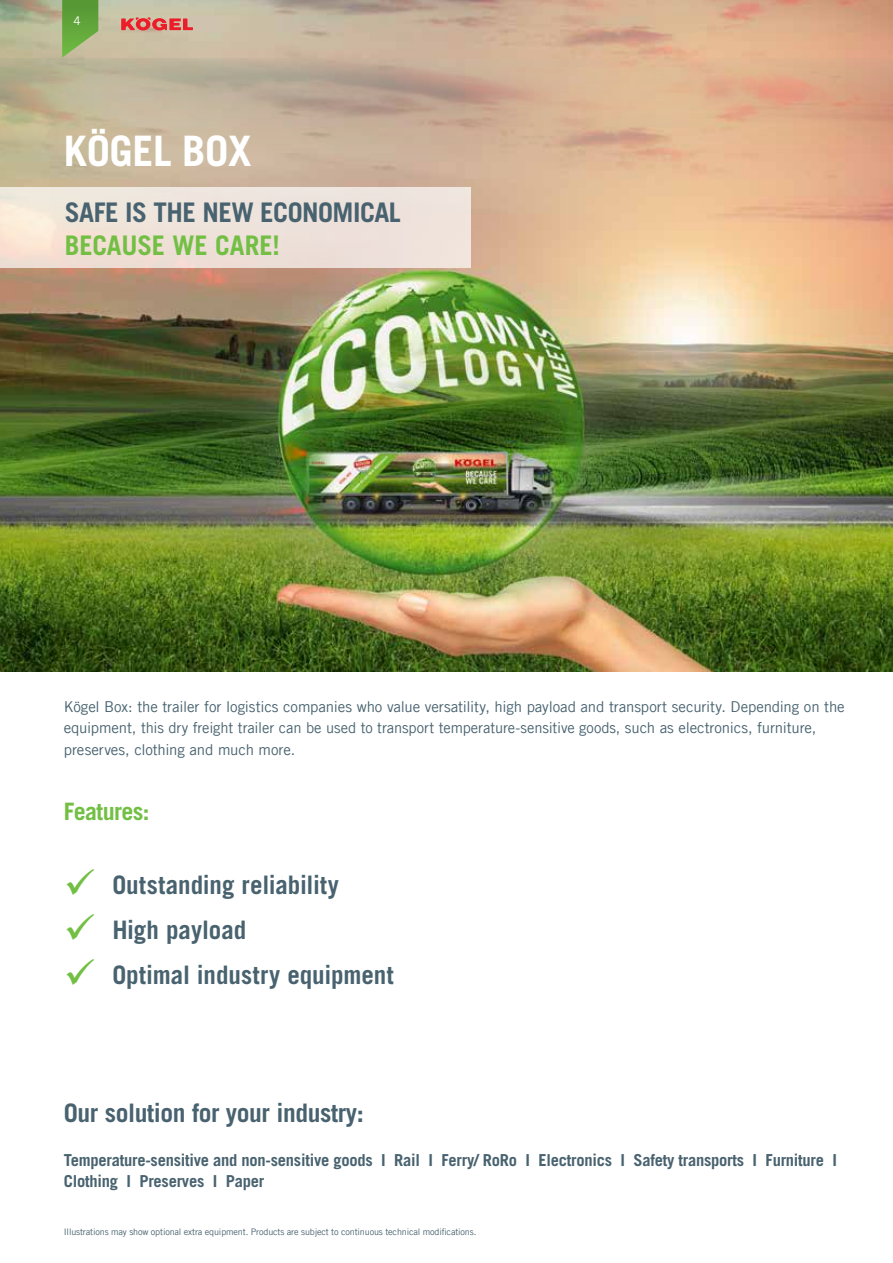
<style>
.page{position:relative;width:893px;height:1263px;background:#fff}
.page>*{position:absolute;margin:0;border:0;box-sizing:border-box;transform-origin:0 0}
.t1{font:700 42px "Trade Gothic LT Com";letter-spacing:-.01em;color:#fff}
.t2{font:700 27px "Trade Gothic LT Com";letter-spacing:-.02em;color:#48626f}
.t3{font:700 27px "Trade Gothic LT Com";letter-spacing:-.005em;color:#72bf44}
.t4{font:700 25.5px "Trade Gothic LT Com";letter-spacing:-.01em;color:#48626f}
.t5{font:700 24px "Trade Gothic LT Com";letter-spacing:-.025em;color:#72bf44}
.t6{font:700 16.5px/21.6px "Trade Gothic LT Com";letter-spacing:-.015em;color:#48626f}
.t7{font:15px/21.6px "Trade Gothic LT Com";letter-spacing:-.01em;color:#48626f}
.t8{font:12px "Trade Gothic LT Com";color:#fff}
.t9{font:9px "Trade Gothic LT Com";letter-spacing:-.015em;color:#48626f}
.s1{color:#72bf44}
</style>
<div class="page">
<img style="left:0;top:0;width:893px;height:59px">
<img style="left:0;top:59px;width:893px;height:613px">
<svg style="left:62px;top:0;width:36px;height:58px;background:#78a951"></svg>
<svg style="left:121px;top:17px;width:72px;height:13px"></svg>
<div style="left:0;top:187px;width:471px;height:81px;background:#eee3db"></div>
<p class="t8" style="left:73px;top:14px;width:9px">4</p>
<h1 class="t1" style="left:64px;top:125px;width:189px">KÖGEL BOX</h1>
<h2 class="t2" style="left:65px;top:195px;width:338px">SAFE IS THE NEW ECONOMICAL</h2>
<h2 class="t3" style="left:65px;top:228px;width:217px">BECAUSE WE CARE!</h2>
<p class="t7" style="left:64px;top:695px;width:782px">Kögel Box: the trailer for logistics companies who value versatility, high payload and transport security. Depending on the equipment, this dry freight trailer can be used to transport temperature-sensitive goods, such as electronics, furniture, preserves, clothing and much more.</p>
<h3 class="t5" style="left:64px;top:796px;width:87px">Features:</h3>
<h3 class="t4" style="left:64px;top:869px;width:277px"><span class="s1">✓</span> Outstanding reliability</h3>
<h3 class="t4" style="left:64px;top:914px;width:184px"><span class="s1">✓</span> High payload</h3>
<h3 class="t4" style="left:64px;top:959px;width:331px"><span class="s1">✓</span> Optimal industry equipment</h3>
<h3 class="t4" style="left:64px;top:1097px;width:302px">Our solution for your industry:</h3>
<p class="t6" style="left:64px;top:1148px;width:775px">Temperature-sensitive and non-sensitive goods I Rail I Ferry/ RoRo I Electronics I Safety transports I Furniture I<br>Clothing I Preserves I Paper</p>
<p class="t9" style="left:64px;top:1227px;width:414px">Illustrations may show optional extra equipment. Products are subject to continuous technical modifications.</p>
</div>
